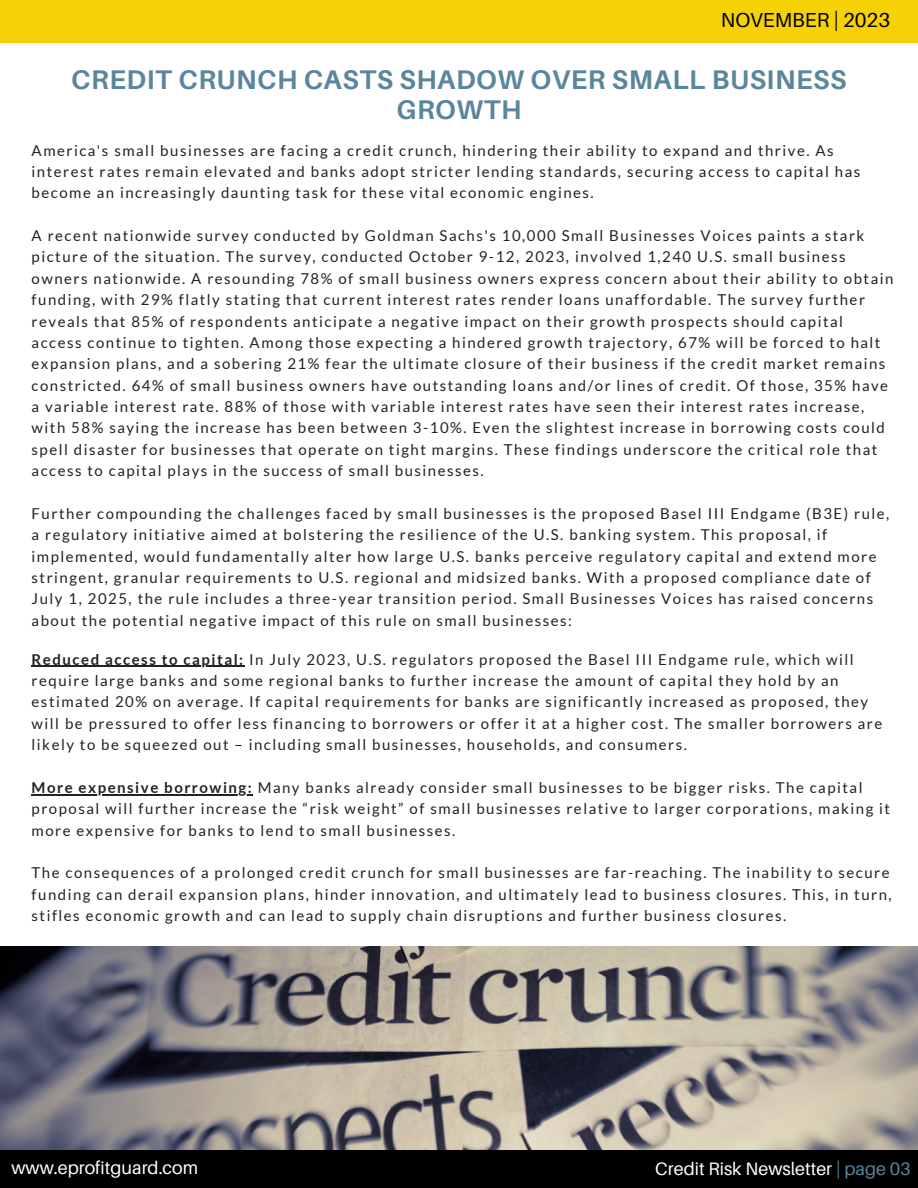
<style>
.page{position:relative;width:918px;height:1188px;background:#fff}
.page>*{position:absolute;margin:0;border:0;box-sizing:border-box;transform-origin:0 0}
.t1{font:700 27px/30.3px "Aileron";letter-spacing:.02em;color:#5a869d;text-align:center}
.t2{font:20.25px "Aileron";color:#000}
.t3{font:18px "Aileron";color:#fff}
.t4{font:15px/21.3px "Lato";letter-spacing:.1em;color:#222}
.s1{font-weight:700}
.s2{color:#5a869d}
</style>
<div class="page">
<div style="left:0;top:0;width:918px;height:42px;background:#f6d106"></div>
<div style="left:0;top:1149px;width:918px;height:39px;background:#000"></div>
<img style="left:0;top:947px;width:918px;height:202px">
<hr style="left:32px;top:666px;width:213px;height:1px;background:#222">
<hr style="left:32px;top:794px;width:221px;height:1px;background:#222">
<p class="t2" style="left:721px;top:8px;width:171px">NOVEMBER | 2023</p>
<p class="t1" style="left:71px;top:64px;width:777px">CREDIT CRUNCH CASTS SHADOW OVER SMALL BUSINESS<br>GROWTH</p>
<p class="t4" style="left:32px;top:139px;width:830px">America's small businesses are facing a credit crunch, hindering their ability to expand and thrive. As interest rates remain elevated and banks adopt stricter lending standards, securing access to capital has become an increasingly daunting task for these vital economic engines.</p>
<p class="t4" style="left:32px;top:225px;width:863px">A recent nationwide survey conducted by Goldman Sachs's 10,000 Small Businesses Voices paints a stark picture of the situation. The survey, conducted October 9-12, 2023, involved 1,240 U.S. small business owners nationwide. A resounding 78% of small business owners express concern about their ability to obtain funding, with 29% flatly stating that current interest rates render loans unaffordable. The survey further reveals that 85% of respondents anticipate a negative impact on their growth prospects should capital access continue to tighten. Among those expecting a hindered growth trajectory, 67% will be forced to halt expansion plans, and a sobering 21% fear the ultimate closure of their business if the credit market remains constricted. 64% of small business owners have outstanding loans and/or lines of credit. Of those, 35% have a variable interest rate. 88% of those with variable interest rates have seen their interest rates increase, with 58% saying the increase has been between 3-10%. Even the slightest increase in borrowing costs could spell disaster for businesses that operate on tight margins. These findings underscore the critical role that access to capital plays in the success of small businesses.</p>
<p class="t4" style="left:32px;top:502px;width:859px">Further compounding the challenges faced by small businesses is the proposed Basel III Endgame (B3E) rule, a regulatory initiative aimed at bolstering the resilience of the U.S. banking system. This proposal, if implemented, would fundamentally alter how large U.S. banks perceive regulatory capital and extend more stringent, granular requirements to U.S. regional and midsized banks. With a proposed compliance date of July 1, 2025, the rule includes a three-year transition period. Small Businesses Voices has raised concerns about the potential negative impact of this rule on small businesses:</p>
<p class="t4" style="left:32px;top:648px;width:852px"><span class="s1">Reduced access to capital:</span> In July 2023, U.S. regulators proposed the Basel III Endgame rule, which will require large banks and some regional banks to further increase the amount of capital they hold by an estimated 20% on average. If capital requirements for banks are significantly increased as proposed, they will be pressured to offer less financing to borrowers or offer it at a higher cost. The smaller borrowers are likely to be squeezed out – including small businesses, households, and consumers.</p>
<p class="t4" style="left:32px;top:776px;width:860px"><span class="s1">More expensive borrowing:</span> Many banks already consider small businesses to be bigger risks. The capital proposal will further increase the “risk weight” of small businesses relative to larger corporations, making it more expensive for banks to lend to small businesses.</p>
<p class="t4" style="left:32px;top:862px;width:862px">The consequences of a prolonged credit crunch for small businesses are far-reaching. The inability to secure funding can derail expansion plans, hinder innovation, and ultimately lead to business closures. This, in turn, stifles economic growth and can lead to supply chain disruptions and further business closures.</p>
<p class="t3" style="left:12px;top:1156px;width:188px">www.eprofitguard.com</p>
<p class="t3" style="left:655px;top:1157px;width:257px">Credit Risk Newsletter <span class="s2">| page 03</span></p>
</div>
